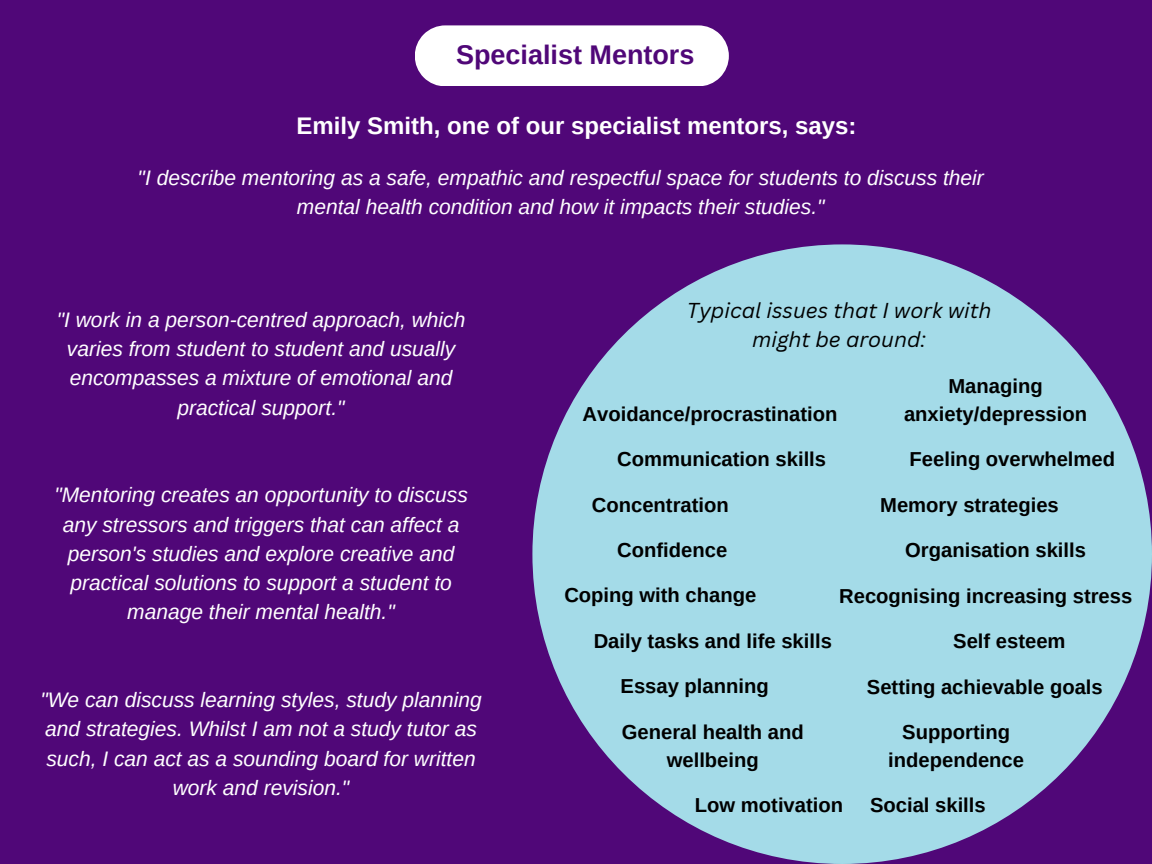
<style>
.page{position:relative;width:1152px;height:864px;background:#500778}
.page>*{position:absolute;margin:0;border:0;box-sizing:border-box;transform-origin:0 0}
.t1{font:700 27px "Arimo";color:#500778}
.t2{font:700 24px "Arimo";color:#fff}
.t3{font:italic 21px/29.2px "Arimo";color:#fff;text-align:center}
.t4{font:italic 21px/29.2px "Canva Sans";color:#000;text-align:center}
.t5{font:700 20.25px/28.2px "Arimo";color:#000;text-align:center}
</style>
<div class="page">
<div style="left:532px;top:244px;width:620px;height:620px;background:#a4dbe8;border-radius:50%"></div>
<div style="left:415px;top:25px;width:314px;height:61px;background:#fff"></div>
<p class="t1" style="left:456px;top:40px;width:240px">Specialist Mentors</p>
<p class="t2" style="left:297px;top:112px;width:562px">Emily Smith, one of our specialist mentors, says:</p>
<p class="t3" style="left:138px;top:163px;width:848px">"I describe mentoring as a safe, empathic and respectful space for students to discuss their mental health condition and how it impacts their studies."</p>
<p class="t3" style="left:57px;top:305px;width:410px">"I work in a person-centred approach, which varies from student to student and usually encompasses a mixture of emotional and practical support."</p>
<p class="t3" style="left:54px;top:481px;width:415px">"Mentoring creates an opportunity to discuss any stressors and triggers that can affect a person's studies and explore creative and practical solutions to support a student to manage their mental health."</p>
<p class="t3" style="left:40px;top:685px;width:443px">"We can discuss learning styles, study planning and strategies. Whilst I am not a study tutor as such, I can act as a sounding board for written work and revision."</p>
<p class="t4" style="left:687px;top:295px;width:306px">Typical issues that I work with might be around:</p>
<p class="t5" style="left:904px;top:372px;width:185px">Managing anxiety/depression</p>
<p class="t5" style="left:910px;top:445px;width:207px">Feeling overwhelmed</p>
<p class="t5" style="left:880px;top:491px;width:180px">Memory strategies</p>
<p class="t5" style="left:905px;top:536px;width:182px">Organisation skills</p>
<p class="t5" style="left:839px;top:581px;width:295px">Recognising increasing stress</p>
<p class="t5" style="left:953px;top:627px;width:114px">Self esteem</p>
<p class="t5" style="left:867px;top:672px;width:237px">Setting achievable goals</p>
<p class="t5" style="left:888px;top:718px;width:137px">Supporting independence</p>
<p class="t5" style="left:870px;top:791px;width:117px">Social skills</p>
<p class="t5" style="left:583px;top:400px;width:256px">Avoidance/procrastination</p>
<p class="t5" style="left:617px;top:445px;width:210px">Communication skills</p>
<p class="t5" style="left:592px;top:491px;width:138px">Concentration</p>
<p class="t5" style="left:617px;top:536px;width:112px">Confidence</p>
<p class="t5" style="left:564px;top:581px;width:194px">Coping with change</p>
<p class="t5" style="left:594px;top:627px;width:240px">Daily tasks and life skills</p>
<p class="t5" style="left:621px;top:672px;width:150px">Essay planning</p>
<p class="t5" style="left:622px;top:718px;width:183px">General health and wellbeing</p>
<p class="t5" style="left:695px;top:791px;width:150px">Low motivation</p>
</div>
